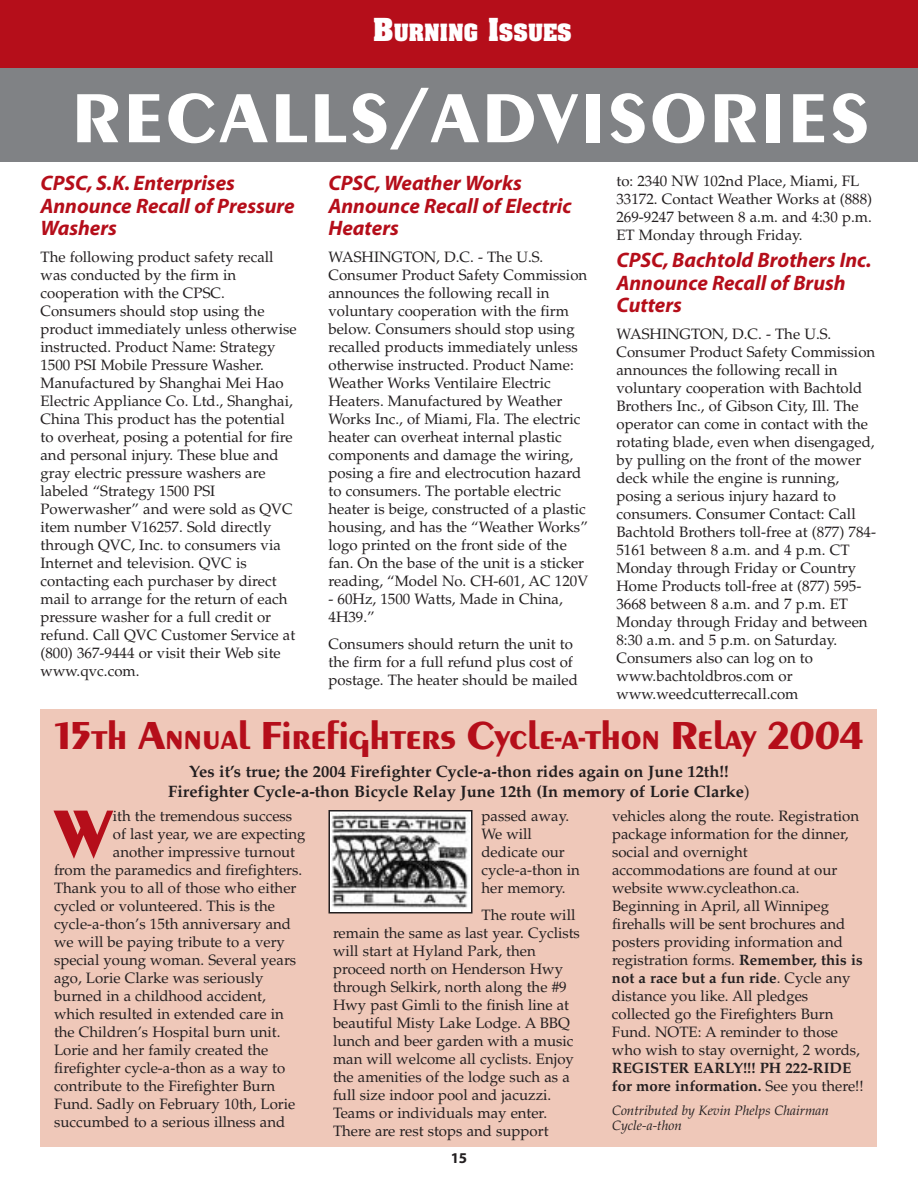
<style>
.page{position:relative;width:918px;height:1188px;background:#fff}
.page>*{position:absolute;margin:0;border:0;box-sizing:border-box;transform-origin:0 0}
.t1{font:700 72px "Peignot D";letter-spacing:.06em;color:#fff}
.t2{font:700 69.6px "Peignot D";color:#b50e1a}
.t3{font:700 40.5px "Peignot D";color:#b50e1a}
.t4{font:italic 700 21px/22.5px "Myriad";color:#b50e1a}
.t5{font:700 20.25px "Aachen";color:#fff}
.t6{font:700 16.5px/19.5px "Palatino";color:#231f20;text-align:center}
.t7{font:15px/18px "Palatino";color:#231f20}
.t8{font:700 15px/18px "Palatino";color:#231f20}
.t9{font:700 15px "Myriad";color:#231f20}
.t10{font:italic 13.5px/15px "Palatino";color:#231f20}
.s1{font-size:27px}
.s2{font-weight:400}
.s3{font-weight:700}
</style>
<div class="page">
<div style="left:40px;top:710px;width:838px;height:438px;background:#efc8b9"></div>
<div style="left:0;top:68px;width:918px;height:94px;background:#808285"></div>
<div style="left:0;top:0;width:918px;height:68px;background:#b50e1a"></div>
<div style="left:330px;top:812px;width:141px;height:100px;background:#fff"></div>
<img style="left:332px;top:814px;width:136px;height:94px">
<div style="left:328px;top:810px;width:144px;height:104px;border:2px solid #231f20"></div>
<h3 class="t5" style="left:373px;top:24px;width:200px"><span class="s1">B</span>URNING <span class="s1">I</span>SSUES</h3>
<h1 class="t1" style="left:73px;top:89px;width:797px">RECALLS/ADVISORIES</h1>
<h3 class="t4" style="left:40px;top:174px;width:256px">CPSC, S.K. Enterprises<br>Announce Recall of Pressure<br>Washers</h3>
<p class="t7" style="left:40px;top:250px;width:258px">The following product safety recall was conducted by the firm in cooperation with the CPSC.<br>Consumers should stop using the product immediately unless otherwise instructed. Product Name: Strategy 1500 PSI Mobile Pressure Washer.<br>Manufactured by Shanghai Mei Hao Electric Appliance Co. Ltd., Shanghai, China This product has the potential to overheat, posing a potential for fire and personal injury. These blue and gray electric pressure washers are labeled “Strategy 1500 PSI Powerwasher” and were sold as QVC item number V16257. Sold directly through QVC, Inc. to consumers via Internet and television. QVC is contacting each purchaser by direct mail to arrange for the return of each pressure washer for a full credit or refund. Call QVC Customer Service at (800) 367-9444 or visit their Web site www.qvc.com.</p>
<h3 class="t4" style="left:328px;top:174px;width:244px">CPSC, Weather Works<br>Announce Recall of Electric<br>Heaters</h3>
<p class="t7" style="left:328px;top:250px;width:261px">WASHINGTON, D.C. - The U.S.<br>Consumer Product Safety Commission announces the following recall in voluntary cooperation with the firm below. Consumers should stop using recalled products immediately unless otherwise instructed. Product Name:<br>Weather Works Ventilaire Electric Heaters. Manufactured by Weather Works Inc., of Miami, Fla. The electric heater can overheat internal plastic components and damage the wiring, posing a fire and electrocution hazard to consumers. The portable electric heater is beige, constructed of a plastic housing, and has the “Weather Works” logo printed on the front side of the fan. On the base of the unit is a sticker reading, “Model No. CH-601, AC 120V</p>
<p class="t7" style="left:328px;top:592px;width:236px">- 60Hz, 1500 Watts, Made in China,<br>4H39.”</p>
<p class="t7" style="left:328px;top:637px;width:251px">Consumers should return the unit to the firm for a full refund plus cost of postage. The heater should be mailed</p>
<p class="t7" style="left:616px;top:174px;width:257px">to: 2340 NW 102nd Place, Miami, FL 33172. Contact Weather Works at (888)<br>269-9247 between 8 a.m. and 4:30 p.m.<br>ET Monday through Friday.</p>
<h3 class="t4" style="left:616px;top:251px;width:257px">CPSC, Bachtold Brothers Inc.<br>Announce Recall of Brush<br>Cutters</h3>
<p class="t7" style="left:616px;top:327px;width:261px">WASHINGTON, D.C. - The U.S.<br>Consumer Product Safety Commission announces the following recall in voluntary cooperation with Bachtold Brothers Inc., of Gibson City, Ill. The operator can come in contact with the rotating blade, even when disengaged, by pulling on the front of the mower deck while the engine is running, posing a serious injury hazard to consumers. Consumer Contact: Call Bachtold Brothers toll-free at (877) 784- 5161 between 8 a.m. and 4 p.m. CT Monday through Friday or Country Home Products toll-free at (877) 595- 3668 between 8 a.m. and 7 p.m. ET Monday through Friday and between 8:30 a.m. and 5 p.m. on Saturday.<br>Consumers also can log on to www.bachtoldbros.com or www.weedcutterrecall.com</p>
<h3 class="t3" style="left:55px;top:718px;width:810px">15th Annual Firefighters Cycle-a-thon Relay 2004</h3>
<p class="t6" style="left:168px;top:763px;width:583px">Yes it’s true; the 2004 Firefighter Cycle-a-thon rides again on June 12th!!<br>Firefighter Cycle-a-thon Bicycle Relay June 12th (In memory of Lorie Clarke<span class="s2">)</span></p>
<h2 class="t2" style="left:54px;top:805px;width:60px">W</h2>
<p class="t7" style="left:113px;top:809px;width:181px">ith the tremendous success</p>
<p class="t7" style="left:482px;top:809px;width:100px">passed away.<br>We will dedicate our cycle-a-thon in her memory.</p>
<p class="t7" style="left:333px;top:908px;width:249px;text-indent:148px">The route will remain the same as last year. Cyclists will start at Hyland Park, then proceed north on Henderson Hwy through Selkirk, north along the #9<br>Hwy past Gimli to the finish line at beautiful Misty Lake Lodge. A BBQ lunch and beer garden with a music man will welcome all cyclists. Enjoy the amenities of the lodge such as a full size indoor pool and jacuzzi.<br>Teams or individuals may enter.<br>There are rest stops and support</p>
<p class="t7" style="left:612px;top:809px;width:252px">vehicles along the route. Registration package information for the dinner, social and overnight accommodations are found at our website www.cycleathon.ca.<br>Beginning in April, all Winnipeg firehalls will be sent brochures and posters providing information and registration forms. <span class="s3">Remember, this is not a race but a fun ride</span>. Cycle any distance you like. All pledges collected go the Firefighters Burn Fund. NOTE: A reminder to those who wish to stay overnight, 2 words,</p>
<p class="t8" style="left:612px;top:1061px;width:253px">REGISTER EARLY!!! PH 222-RIDE for more information. <span class="s2">See you there!!</span></p>
<p class="t10" style="left:612px;top:1104px;width:219px">Contributed by Kevin Phelps Chairman<br>Cycle-a-thon</p>
<p class="t7" style="left:113px;top:827px;width:194px">of last year, we are expecting</p>
<p class="t7" style="left:113px;top:845px;width:184px">another impressive turnout</p>
<p class="t7" style="left:54px;top:863px;width:250px">from the paramedics and firefighters.</p>
<p class="t7" style="left:54px;top:881px;width:244px">Thank you to all of those who either</p>
<p class="t7" style="left:54px;top:899px;width:223px">cycled or volunteered. This is the</p>
<p class="t7" style="left:54px;top:917px;width:239px">cycle-a-thon’s 15th anniversary and</p>
<p class="t7" style="left:54px;top:935px;width:232px">we will be paying tribute to a very</p>
<p class="t7" style="left:54px;top:953px;width:244px">special young woman. Several years</p>
<p class="t7" style="left:54px;top:971px;width:211px">ago, Lorie Clarke was seriously</p>
<p class="t7" style="left:54px;top:989px;width:213px">burned in a childhood accident,</p>
<p class="t7" style="left:54px;top:1007px;width:231px">which resulted in extended care in</p>
<p class="t7" style="left:54px;top:1025px;width:228px">the Children’s Hospital burn unit.</p>
<p class="t7" style="left:54px;top:1043px;width:216px">Lorie and her family created the</p>
<p class="t7" style="left:54px;top:1061px;width:233px">firefighter cycle-a-thon as a way to</p>
<p class="t7" style="left:54px;top:1079px;width:223px">contribute to the Firefighter Burn</p>
<p class="t7" style="left:54px;top:1097px;width:243px">Fund. Sadly on February 10th, Lorie</p>
<p class="t7" style="left:54px;top:1115px;width:233px">succumbed to a serious illness and</p>
<p class="t9" style="left:451px;top:1152px;width:18px">15</p>
</div>
